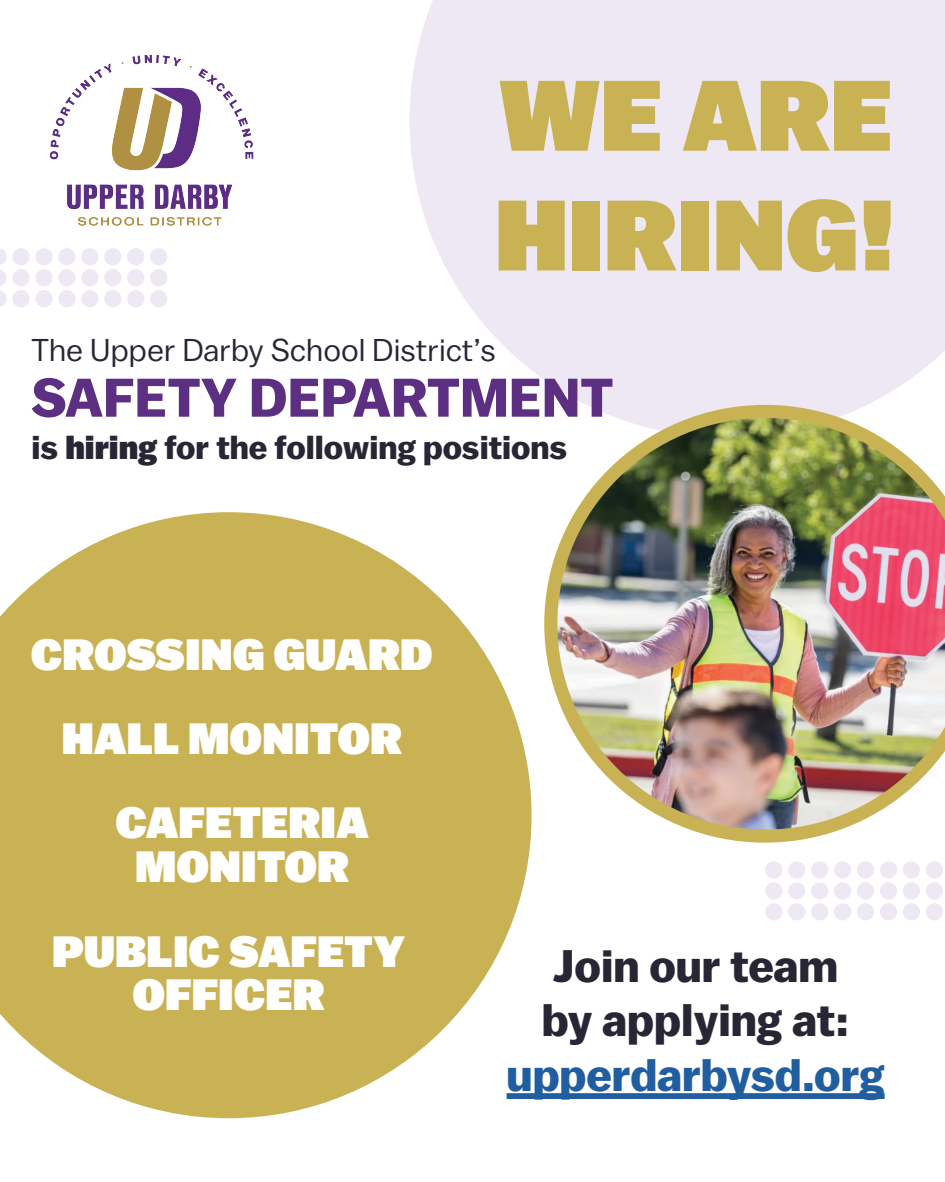
<style>
.page{position:relative;width:945px;height:1182px;background:#fff}
.page>*{position:absolute;margin:0;border:0;box-sizing:border-box;transform-origin:0 0}
.t1{font:99.75px "Balto Super";color:#c9b254}
.t2{font:700 54.25px "Balto";color:#5d2f83}
.t3{font:700 45.5px "Balto";color:#262635}
.t4{font:700 45.5px "Balto";color:#215e9f}
.t5{font:43.75px "Balto Super";color:#fff}
.t6{font:700 33.25px "Balto";color:#262635}
.t7{font:31.5px "Balto";color:#262635}
.s1{font-weight:900}
</style>
<div class="page">
<svg style="left:409px;top:0;width:536px;height:405px;background:#eee9f3"></svg>
<svg style="left:0;top:512px;width:532px;height:606px;fill:#c9b254"></svg>
<div style="left:765px;top:882px;width:17px;height:17px;background:#ede8f3;border-radius:50%"></div>
<div style="left:765px;top:861px;width:17px;height:17px;background:#ede8f3;border-radius:50%"></div>
<div style="left:765px;top:903px;width:17px;height:17px;background:#ede8f3;border-radius:50%"></div>
<svg style="left:0;top:249px;width:7px;height:58px"></svg>
<div style="left:788px;top:882px;width:17px;height:17px;background:#ede8f3;border-radius:50%"></div>
<div style="left:12px;top:269px;width:18px;height:17px;background:#ede8f3;border-radius:50%"></div>
<div style="left:788px;top:861px;width:17px;height:17px;background:#ede8f3;border-radius:50%"></div>
<div style="left:12px;top:248px;width:18px;height:17px;background:#ede8f3;border-radius:50%"></div>
<div style="left:788px;top:903px;width:17px;height:17px;background:#ede8f3;border-radius:50%"></div>
<div style="left:12px;top:290px;width:18px;height:17px;background:#ede8f3;border-radius:50%"></div>
<div style="left:811px;top:882px;width:17px;height:17px;background:#ede8f3;border-radius:50%"></div>
<div style="left:35px;top:269px;width:18px;height:17px;background:#ede8f3;border-radius:50%"></div>
<div style="left:811px;top:861px;width:17px;height:17px;background:#ede8f3;border-radius:50%"></div>
<div style="left:35px;top:248px;width:18px;height:17px;background:#ede8f3;border-radius:50%"></div>
<div style="left:811px;top:903px;width:17px;height:17px;background:#ede8f3;border-radius:50%"></div>
<div style="left:35px;top:290px;width:18px;height:17px;background:#ede8f3;border-radius:50%"></div>
<div style="left:834px;top:882px;width:17px;height:17px;background:#ede8f3;border-radius:50%"></div>
<div style="left:58px;top:269px;width:18px;height:17px;background:#ede8f3;border-radius:50%"></div>
<div style="left:834px;top:861px;width:17px;height:17px;background:#ede8f3;border-radius:50%"></div>
<div style="left:58px;top:248px;width:18px;height:17px;background:#ede8f3;border-radius:50%"></div>
<div style="left:834px;top:903px;width:17px;height:17px;background:#ede8f3;border-radius:50%"></div>
<div style="left:58px;top:290px;width:18px;height:17px;background:#ede8f3;border-radius:50%"></div>
<div style="left:857px;top:882px;width:17px;height:17px;background:#ede8f3;border-radius:50%"></div>
<div style="left:81px;top:269px;width:17px;height:17px;background:#ede8f3;border-radius:50%"></div>
<div style="left:857px;top:861px;width:17px;height:17px;background:#ede8f3;border-radius:50%"></div>
<div style="left:81px;top:248px;width:17px;height:17px;background:#ede8f3;border-radius:50%"></div>
<div style="left:857px;top:903px;width:17px;height:17px;background:#ede8f3;border-radius:50%"></div>
<div style="left:81px;top:290px;width:17px;height:17px;background:#ede8f3;border-radius:50%"></div>
<div style="left:880px;top:882px;width:17px;height:17px;background:#ede8f3;border-radius:50%"></div>
<div style="left:104px;top:269px;width:17px;height:17px;background:#ede8f3;border-radius:50%"></div>
<div style="left:880px;top:861px;width:17px;height:17px;background:#ede8f3;border-radius:50%"></div>
<div style="left:104px;top:248px;width:17px;height:17px;background:#ede8f3;border-radius:50%"></div>
<div style="left:880px;top:903px;width:17px;height:17px;background:#ede8f3;border-radius:50%"></div>
<div style="left:104px;top:290px;width:17px;height:17px;background:#ede8f3;border-radius:50%"></div>
<div style="left:903px;top:882px;width:17px;height:17px;background:#ede8f3;border-radius:50%"></div>
<div style="left:127px;top:269px;width:17px;height:17px;background:#ede8f3;border-radius:50%"></div>
<div style="left:903px;top:861px;width:17px;height:17px;background:#ede8f3;border-radius:50%"></div>
<div style="left:127px;top:248px;width:17px;height:17px;background:#ede8f3;border-radius:50%"></div>
<div style="left:926px;top:882px;width:17px;height:17px;background:#ede8f3;border-radius:50%"></div>
<div style="left:150px;top:269px;width:17px;height:17px;background:#ede8f3;border-radius:50%"></div>
<div style="left:926px;top:861px;width:17px;height:17px;background:#ede8f3;border-radius:50%"></div>
<div style="left:150px;top:248px;width:17px;height:17px;background:#ede8f3;border-radius:50%"></div>
<div style="left:903px;top:903px;width:17px;height:17px;background:#ede8f3;border-radius:50%"></div>
<div style="left:127px;top:290px;width:17px;height:17px;background:#ede8f3;border-radius:50%"></div>
<div style="left:926px;top:903px;width:17px;height:17px;background:#ede8f3;border-radius:50%"></div>
<div style="left:150px;top:290px;width:17px;height:17px;background:#ede8f3;border-radius:50%"></div>
<img style="left:49px;top:54px;width:205px;height:172px">
<svg style="left:507px;top:1092px;width:378px;height:6px;fill:#215e9f"></svg>
<img style="left:544px;top:405px;width:401px;height:437px">
<p class="t1" style="left:499px;top:57px;width:396px">WE ARE</p>
<p class="t1" style="left:495px;top:176px;width:403px">HIRING!</p>
<p class="t7" style="left:32px;top:330px;width:466px">The Upper Darby School District’s</p>
<p class="t2" style="left:32px;top:365px;width:583px">SAFETY DEPARTMENT</p>
<p class="t6" style="left:32px;top:427px;width:537px">is <span class="s1">hiring</span> for the following positions</p>
<p class="t5" style="left:31px;top:628px;width:403px">CROSSING GUARD</p>
<p class="t5" style="left:62px;top:712px;width:342px">HALL MONITOR</p>
<p class="t5" style="left:116px;top:797px;width:255px">CAFETERIA</p>
<p class="t5" style="left:135px;top:840px;width:216px">MONITOR</p>
<p class="t5" style="left:52px;top:925px;width:355px">PUBLIC SAFETY</p>
<p class="t5" style="left:132px;top:968px;width:194px">OFFICER</p>
<p class="t3" style="left:553px;top:938px;width:287px">Join our team</p>
<p class="t3" style="left:542px;top:992px;width:309px">by applying at:</p>
<p class="t4" style="left:507px;top:1047px;width:380px">upperdarbysd.org</p>
</div>
